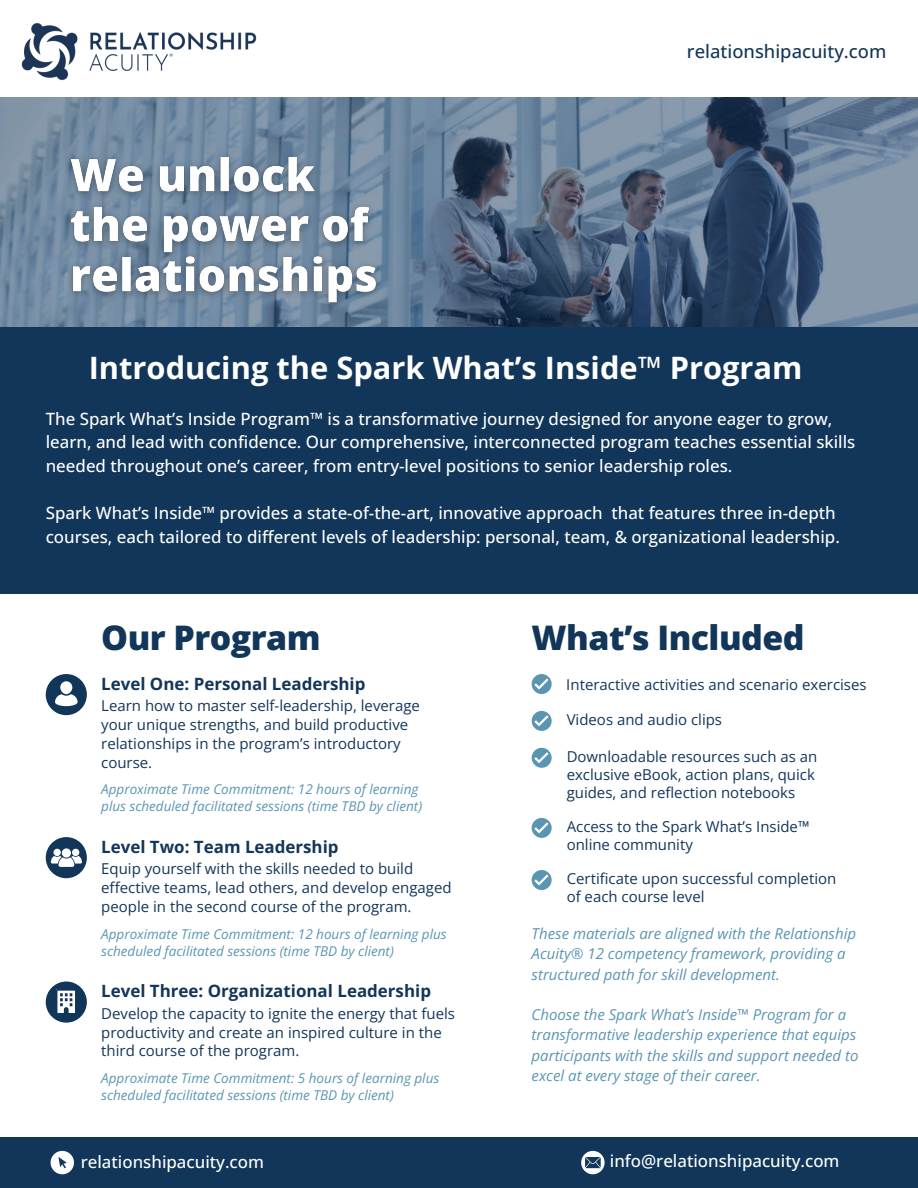
<style>
.page{position:relative;width:918px;height:1188px;background:#fff}
.page>*{position:absolute;margin:0;border:0;box-sizing:border-box;transform-origin:0 0}
.t1{font:800 33.9px "Open Sans";letter-spacing:-.015em;color:#12365a}
.t2{font:700 30.9px "Open Sans";color:#fff}
.t3{font:500 18.45px "Open Sans";color:#12365a}
.t4{font:500 16.95px/23.7px "Open Sans";color:#fff}
.t5{font:700 16.95px "Open Sans";color:#12365a}
.t6{font:15px/18.8px "Open Sans";color:#12365a}
.t7{font:italic 15px/20.2px "Open Sans";color:#5a95b2}
.t8{font:italic 13.5px/16.8px "Open Sans";color:#5a95b2}
</style>
<div class="page">
<svg style="left:0;top:98px;width:918px;height:229px;background:#5e738c"></svg>
<div style="left:0;top:327px;width:918px;height:267px;background:#12365a"></div>
<div style="left:46px;top:674px;width:41px;height:41px;background:#12365a;border-radius:50%"></div>
<div style="left:532px;top:674px;width:20px;height:20px;background:#5a95b2;border-radius:50%"></div>
<svg style="left:534px;top:678px;width:15px;height:12px"></svg>
<div style="left:532px;top:711px;width:20px;height:20px;background:#5a95b2;border-radius:50%"></div>
<svg style="left:534px;top:715px;width:15px;height:11px"></svg>
<div style="left:532px;top:748px;width:20px;height:20px;background:#5a95b2;border-radius:50%"></div>
<svg style="left:534px;top:752px;width:15px;height:11px"></svg>
<div style="left:532px;top:818px;width:20px;height:20px;background:#5a95b2;border-radius:50%"></div>
<svg style="left:534px;top:822px;width:15px;height:11px"></svg>
<div style="left:532px;top:870px;width:20px;height:20px;background:#5a95b2;border-radius:50%"></div>
<svg style="left:534px;top:874px;width:15px;height:12px"></svg>
<img style="left:21px;top:23px;width:235px;height:58px">
<div style="left:60px;top:681px;width:12px;height:13px;background:#fff;border-radius:50%"></div>
<svg style="left:55px;top:694px;width:22px;height:12px"></svg>
<div style="left:46px;top:837px;width:41px;height:41px;background:#12365a;border-radius:50%"></div>
<div style="left:62px;top:848px;width:9px;height:10px;background:#fff;border-radius:50%"></div>
<div style="left:53px;top:849px;width:8px;height:7px;background:#fff;border-radius:50%"></div>
<div style="left:72px;top:849px;width:7px;height:7px;background:#fff;border-radius:50%"></div>
<svg style="left:51px;top:856px;width:31px;height:10px"></svg>
<div style="left:46px;top:982px;width:41px;height:41px;background:#12365a;border-radius:50%"></div>
<svg style="left:57px;top:990px;width:18px;height:23px"></svg>
<div style="left:0;top:1137px;width:918px;height:51px;background:#12365a"></div>
<svg style="left:51px;top:1151px;width:23px;height:23px"></svg>
<svg style="left:581px;top:1151px;width:24px;height:23px"></svg>
<img style="left:58px;top:143px;width:331px;height:173px">
<p class="t3" style="left:687px;top:38px;width:201px">relationshipacuity.com</p>
<h2 class="t2" style="left:89px;top:346px;width:715px">Introducing the Spark What’s Inside™ Program</h2>
<p class="t4" style="left:46px;top:406px;width:811px">The Spark What’s Inside Program™ is a transformative journey designed for anyone eager to grow, learn, and lead with confidence. Our comprehensive, interconnected program teaches essential skills needed throughout one’s career, from entry-level positions to senior leadership roles.</p>
<p class="t4" style="left:46px;top:501px;width:796px">Spark What’s Inside™ provides a state-of-the-art, innovative approach that features three in-depth courses, each tailored to different levels of leadership: personal, team, &amp; organizational leadership.</p>
<h1 class="t1" style="left:101px;top:613px;width:221px">Our Program</h1>
<h1 class="t1" style="left:532px;top:613px;width:274px">What’s Included</h1>
<p class="t5" style="left:101px;top:671px;width:266px">Level One: Personal Leadership</p>
<p class="t6" style="left:101px;top:696px;width:320px">Learn how to master self-leadership, leverage your unique strengths, and build productive relationships in the program’s introductory course.</p>
<p class="t8" style="left:101px;top:781px;width:323px">Approximate Time Commitment: 12 hours of learning plus scheduled facilitated sessions (time TBD by client)</p>
<p class="t5" style="left:101px;top:834px;width:239px">Level Two: Team Leadership</p>
<p class="t6" style="left:101px;top:859px;width:352px">Equip yourself with the skills needed to build effective teams, lead others, and develop engaged people in the second course of the program.</p>
<p class="t8" style="left:101px;top:925px;width:347px">Approximate Time Commitment: 12 hours of learning plus scheduled facilitated sessions (time TBD by client)</p>
<p class="t5" style="left:101px;top:979px;width:331px">Level Three: Organizational Leadership</p>
<p class="t6" style="left:101px;top:1004px;width:355px">Develop the capacity to ignite the energy that fuels productivity and create an inspired culture in the third course of the program.</p>
<p class="t8" style="left:101px;top:1070px;width:340px">Approximate Time Commitment: 5 hours of learning plus scheduled facilitated sessions (time TBD by client)</p>
<p class="t6" style="left:566px;top:674px;width:302px">Interactive activities and scenario exercises</p>
<p class="t6" style="left:567px;top:710px;width:157px">Videos and audio clips</p>
<p class="t6" style="left:567px;top:747px;width:252px;line-height:18px">Downloadable resources such as an exclusive eBook, action plans, quick guides, and reflection notebooks</p>
<p class="t6" style="left:567px;top:817px;width:244px;line-height:18px">Access to the Spark What’s Inside™ online community</p>
<p class="t6" style="left:567px;top:869px;width:271px;line-height:18px">Certificate upon successful completion of each course level</p>
<p class="t7" style="left:532px;top:923px;width:326px">These materials are aligned with the Relationship<br>Acuity® 12 competency framework, providing a structured path for skill development.</p>
<p class="t7" style="left:532px;top:1004px;width:328px">Choose the Spark What’s Inside™ Program for a transformative leadership experience that equips participants with the skills and support needed to excel at every stage of their career.</p>
<p class="t4" style="left:81px;top:1150px;width:185px">relationshipacuity.com</p>
<p class="t4" style="left:610px;top:1148px;width:231px">info@relationshipacuity.com</p>
</div>
